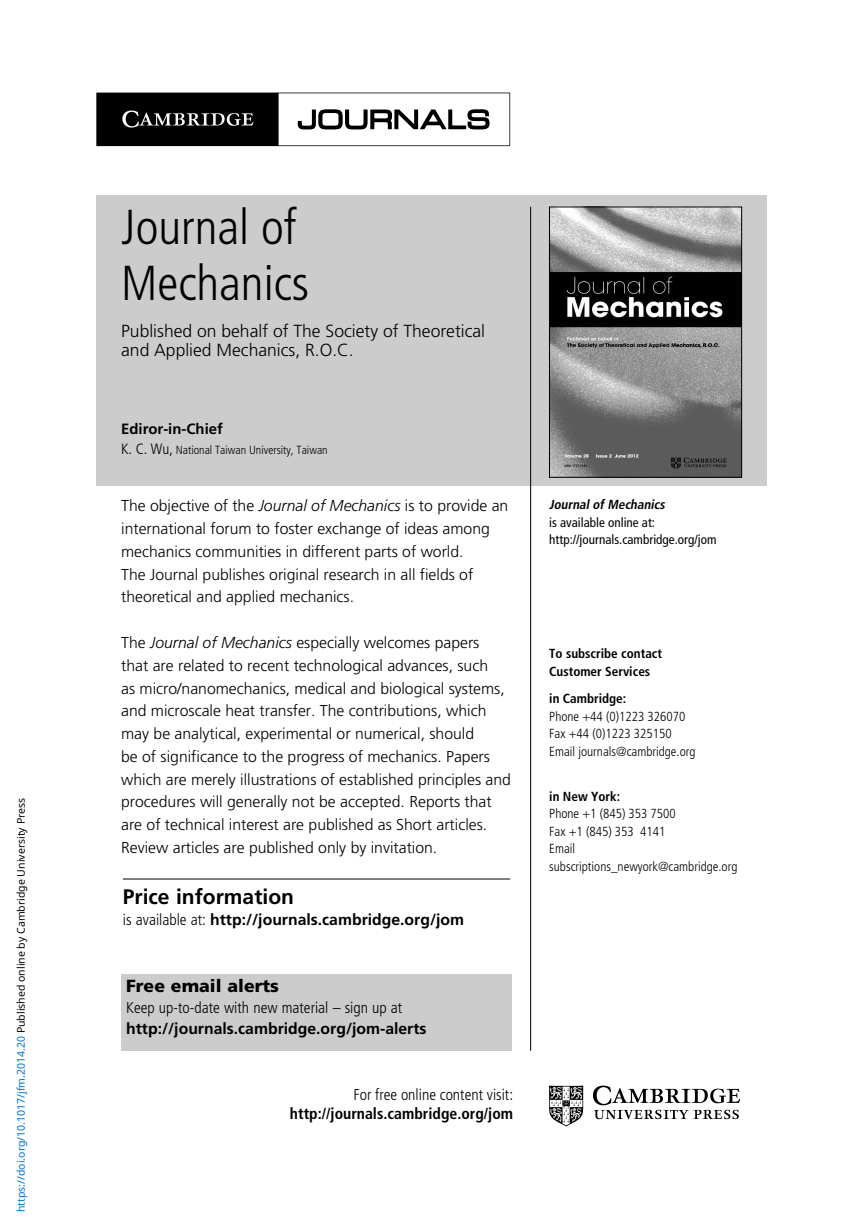
<style>
.page{position:relative;width:864px;height:1226px;background:#fff}
.page>*{position:absolute;margin:0;border:0;box-sizing:border-box;transform-origin:0 0}
._01_Title_-_The_Jour{font:300 condensed 49px "Frutiger LT Std";color:#000}
._06_Price_Info_head{font:700 21px "Frutiger LT Std";color:#000}
._03_Editor_head{font:300 17.5px/19.2px "Frutiger LT Std";color:#000}
._08_Free_email_alert{font:900 17.5px "Frutiger LT Std";color:#000}
._05_main_text{font:300 15.75px/22.8px "Frutiger LT Std";color:#000}
._07_Price_info_text{font:700 15.75px "Frutiger LT Std";color:#000}
._10_Free_email_url{font:700 15.75px "Frutiger LT Std";color:#000}
._09_Free_email_text{font:300 condensed 15.75px "Frutiger LT Std";color:#000}
._17_Free_online_url{font:700 condensed 15.75px "Frutiger LT Std";color:#000}
._16_Free_online_cont{font:300 condensed 15.75px "Frutiger LT Std";color:#000}
._03_Editor_head-2{font:700 14.88px "Frutiger LT Std";color:#000}
._15_subscribe_addres{font:300 condensed 13.12px "Frutiger LT Std";color:#000}
._12_Right_col_journa{font:condensed 13.12px "Frutiger LT Std";color:#000}
._13_To_subscribe_hea{font:700 condensed 13.12px/17.5px "Frutiger LT Std";color:#000}
._14____in_Cambridg{font:700 condensed 13.12px "Frutiger LT Std";color:#000}
._11_Right_col_journa{font:italic 700 condensed 13.12px "Frutiger LT Std";color:#000}
._04_Editor_names{font:300 condensed 11.9px "Frutiger LT Std";color:#000}
.t1{font:10.5px "Noto Sans";color:#000}
.s1{color:#0172cf}
.s2{font-size:14.88px}
.s3{font-style:italic}
.s4{font-weight:300;font-stretch:condensed}
</style>
<div class="page">
<div style="left:96px;top:195px;width:670px;height:291px;background:#ccc"></div>
<hr style="left:530px;top:207px;width:1px;height:843px;background:#000">
<img style="left:549px;top:1085px;width:192px;height:42px">
<svg style="left:96px;top:93px;width:414px;height:53px"></svg>
<img style="left:551px;top:209px;width:188px;height:266px">
<div style="left:549px;top:207px;width:192px;height:270px;border:1px solid #000"></div>
<div style="left:121px;top:973px;width:390px;height:77px;background:#ccc"></div>
<hr style="left:123px;top:878px;width:387px;height:1px;background:#000">
<p class="t1" style="left:14px;top:1212px;width:416px;rotate:-90deg"><span class="s1">https://doi.org/10.1017/jfm.2014.20</span> Published online by Cambridge University Press</p>
<p class="_01_Title_-_The_Jour" style="left:121px;top:199px;width:177px">Journal of</p>
<p class="_01_Title_-_The_Jour" style="left:121px;top:255px;width:189px">Mechanics</p>
<p class="_03_Editor_head" style="left:121px;top:321px;width:365px">Published on behalf of The Society of Theoretical and Applied Mechanics, R.O.C.</p>
<p class="_03_Editor_head-2" style="left:121px;top:420px;width:103px">Ediror-in-Chief</p>
<p class="_04_Editor_names" style="left:121px;top:443px;width:208px"><span class="s2">K. C. Wu,</span> National Taiwan University, Taiwan</p>
<p class="_05_main_text" style="left:121px;top:495px;width:388px">The objective of the <span class="s3">Journal of Mechanics</span> is to provide an international forum to foster exchange of ideas among mechanics communities in different parts of world.<br>The Journal publishes original research in all fields of theoretical and applied mechanics.</p>
<p class="_05_main_text" style="left:121px;top:631px;width:391px">The <span class="s3">Journal of Mechanics</span> especially welcomes papers<br>that are related to recent technological advances, such<br>as micro/nanomechanics, medical and biological systems, and microscale heat transfer. The contributions, which may be analytical, experimental or numerical, should<br>be of significance to the progress of mechanics. Papers which are merely illustrations of established principles and procedures will generally not be accepted. Reports that are of technical interest are published as Short articles.<br>Review articles are published only by invitation.</p>
<p class="_06_Price_Info_head" style="left:123px;top:884px;width:172px">Price information</p>
<p class="_07_Price_info_text" style="left:123px;top:910px;width:342px"><span class="s4">is available at:</span> http://journals.cambridge.org/jom</p>
<p class="_08_Free_email_alert" style="left:126px;top:974px;width:154px">Free email alerts</p>
<p class="_09_Free_email_text" style="left:126px;top:998px;width:277px">Keep up-to-date with new material – sign up at</p>
<p class="_10_Free_email_url" style="left:126px;top:1018px;width:302px">http://journals.cambridge.org/jom-alerts</p>
<p class="_16_Free_online_cont" style="left:353px;top:1085px;width:161px">For free online content visit:</p>
<p class="_17_Free_online_url" style="left:290px;top:1103px;width:224px">http://journals.cambridge.org/jom</p>
<p class="_11_Right_col_journa" style="left:549px;top:497px;width:120px">JournalofMechanics</p>
<p class="_12_Right_col_journa" style="left:549px;top:514px;width:107px">is available online at:</p>
<p class="_12_Right_col_journa" style="left:549px;top:532px;width:169px">http://journals.cambridge.org/jom</p>
<p class="_13_To_subscribe_hea" style="left:549px;top:645px;width:114px">To subscribe contact<br>Customer Services</p>
<p class="_14____in_Cambridg" style="left:549px;top:691px;width:78px">in Cambridge:</p>
<p class="_15_subscribe_addres" style="left:549px;top:708px;width:137px">Phone +44 (0)1223 326070</p>
<p class="_15_subscribe_addres" style="left:549px;top:726px;width:124px">Fax +44 (0)1223 325150</p>
<p class="_15_subscribe_addres" style="left:549px;top:743px;width:148px">Email journals@cambridge.org</p>
<p class="_14____in_Cambridg" style="left:549px;top:788px;width:72px">in New York:</p>
<p class="_15_subscribe_addres" style="left:549px;top:806px;width:128px">Phone +1 (845) 353 7500</p>
<p class="_15_subscribe_addres" style="left:549px;top:823px;width:117px">Fax +1 (845) 353 4141</p>
<p class="_15_subscribe_addres" style="left:549px;top:841px;width:28px">Email</p>
<p class="_15_subscribe_addres" style="left:549px;top:858px;width:189px">subscriptions_newyork@cambridge.org</p>
</div>
